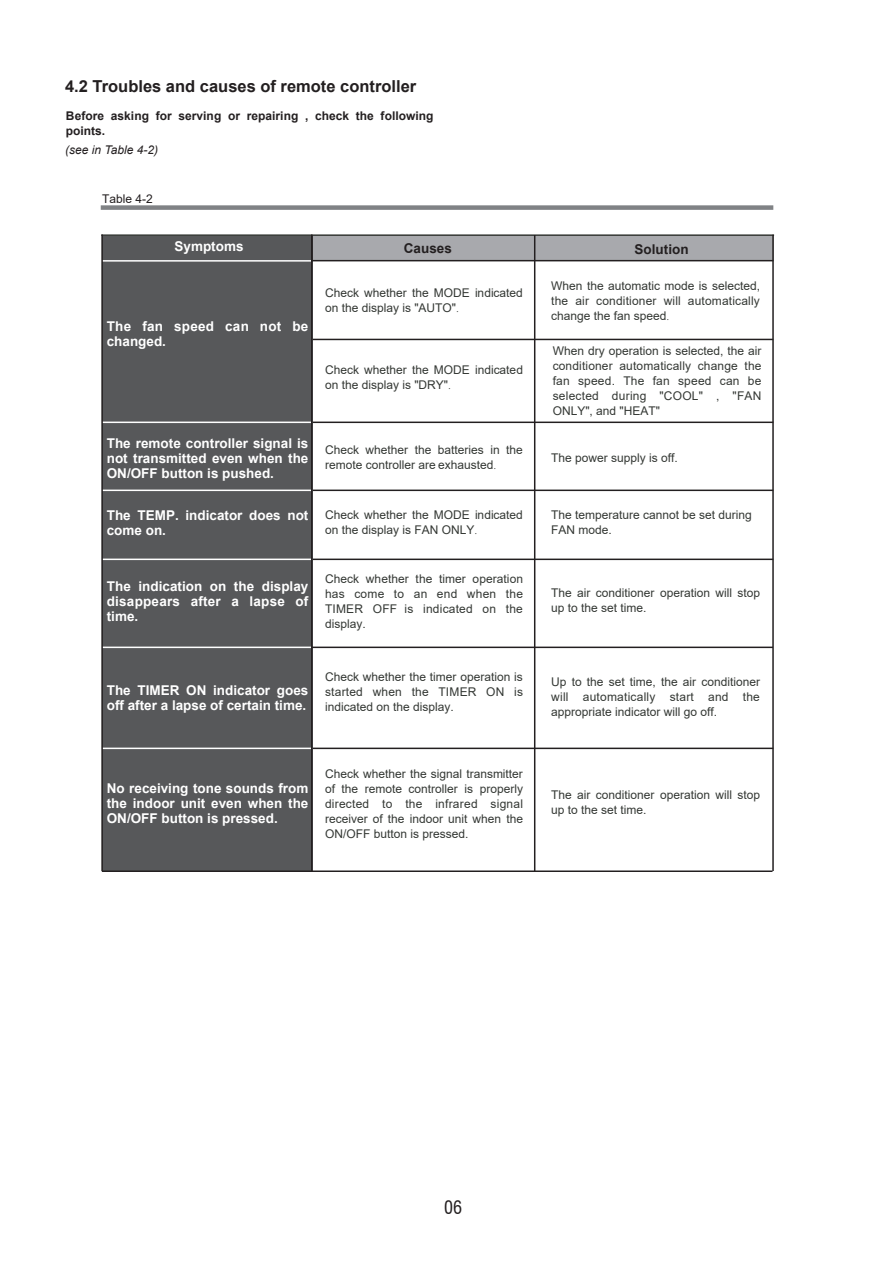
<style>
.page{position:relative;width:893px;height:1263px;background:#fff}
.page>*{position:absolute;margin:0;border:0;box-sizing:border-box;transform-origin:0 0}
.t1{font:condensed 18px "Swiss 721 BT";color:#231f20}
.t2{font:700 16.5px "Arial";color:#231f20}
.t3{font:700 13.5px/15px "Arial";color:#fff;text-align:justify}
.t4{font:700 13.5px/15px "Arial";letter-spacing:.02em;color:#fff}
.t5{font:700 13.5px "Arial";color:#231f20}
.t6{font:12px/15px "Arial";color:#343834}
.t7{font:700 12px/15px "Arial";letter-spacing:.005em;color:#231f20}
.t8{font:italic 12px "Arial";color:#231f20}
.t9{font:12px "Arial";color:#231f20}
.s1{font-family:"Adobe Song Std";font-weight:300}
</style>
<div class="page">
<div style="left:102px;top:235px;width:671px;height:26px;background:#a8a9ad"></div>
<div style="left:102px;top:236px;width:211px;height:635px;background:#57585a"></div>
<hr style="left:102px;top:234px;width:671px;height:2px;background:#343834">
<hr style="left:534px;top:235px;width:1px;height:636px;background:#231f20">
<hr style="left:772px;top:235px;width:2px;height:636px;background:#231f20">
<hr style="left:313px;top:339px;width:460px;height:1px;background:#231f20">
<div style="left:101px;top:205px;width:672px;height:5px;background:#808285"></div>
<hr style="left:313px;top:422px;width:460px;height:1px;background:#231f20">
<hr style="left:102px;top:422px;width:210px;height:1px;background:#fff">
<hr style="left:102px;top:260px;width:210px;height:2px;background:#fff">
<hr style="left:313px;top:490px;width:460px;height:1px;background:#231f20">
<hr style="left:102px;top:490px;width:210px;height:1px;background:#fff">
<hr style="left:313px;top:559px;width:460px;height:1px;background:#231f20">
<hr style="left:102px;top:559px;width:209px;height:1px;background:#fff">
<hr style="left:311px;top:647px;width:462px;height:1px;background:#231f20">
<hr style="left:102px;top:647px;width:210px;height:1px;background:#fff">
<hr style="left:313px;top:748px;width:460px;height:1px;background:#231f20">
<hr style="left:102px;top:870px;width:670px;height:2px;background:#231f20">
<hr style="left:102px;top:748px;width:210px;height:1px;background:#fff">
<hr style="left:311px;top:234px;width:2px;height:637px;background:#231f20">
<hr style="left:101px;top:234px;width:2px;height:637px;background:#231f20">
<hr style="left:312px;top:260px;width:461px;height:1px;background:#231f20">
<h2 class="t2" style="left:65px;top:74px;width:353px">4.2 Troubles and causes of remote controller</h2>
<p class="t7" style="left:66px;top:108px;width:369px">Before asking for serving or repairing , check the following points.</p>
<p class="t8" style="left:65px;top:142px;width:94px">(see in Table 4-2)</p>
<p class="t9" style="left:102px;top:190px;width:52px">Table 4-2</p>
<p class="t3" style="left:175px;top:239px;width:70px">Symptoms</p>
<p class="t5" style="left:404px;top:239px;width:49px">Causes</p>
<p class="t5" style="left:635px;top:240px;width:55px">Solution</p>
<p class="t4" style="left:107px;top:319px;width:203px">The fan speed can not be changed.</p>
<p class="t3" style="left:107px;top:436px;width:203px">The remote controller signal is not transmitted even when the ON/OFF button is pushed.</p>
<p class="t3" style="left:107px;top:508px;width:203px">The TEMP. indicator does not come on.</p>
<p class="t3" style="left:107px;top:578px;width:203px">The indication on the display disappears after a lapse of time.</p>
<p class="t6" style="left:325px;top:285px;width:199px">Check whether the MODE indicated on the display is "AUTO"<span class="s1">.</span></p>
<p class="t6" style="left:551px;top:278px;width:210px;text-align:justify">When the automatic mode is selected, the air conditioner will automatically change the fan speed<span class="s1">.</span></p>
<p class="t6" style="left:325px;top:362px;width:199px">Check whether the MODE indicated on the display is "DRY"<span class="s1">.</span></p>
<p class="t6" style="left:553px;top:344px;width:210px;text-align:justify">When dry operation is selected, the air conditioner automatically change the fan speed. The fan speed can be selected during "COOL" , "FAN ONLY", and "HEAT"</p>
<p class="t6" style="left:325px;top:442px;width:199px">Check whether the batteries in the remote controller are exhausted<span class="s1">.</span></p>
<p class="t6" style="left:551px;top:450px;width:128px">The power supply is off.</p>
<p class="t6" style="left:325px;top:507px;width:199px">Check whether the MODE indicated on the display is FAN ONLY<span class="s1">.</span></p>
<p class="t6" style="left:551px;top:507px;width:202px">The temperature cannot be set during<br>FAN mode.</p>
<p class="t6" style="left:325px;top:571px;width:200px;text-align:justify">Check whether the timer operation has come to an end when the TIMER OFF is indicated on the display.</p>
<p class="t6" style="left:551px;top:585px;width:210px">The air conditioner operation will stop up to the set time.</p>
<p class="t3" style="left:107px;top:683px;width:203px">The TIMER ON indicator goes off after a lapse of certain time.</p>
<p class="t6" style="left:325px;top:669px;width:199px;text-align:justify">Check whether the timer operation is started when the TIMER ON is indicated on the display.</p>
<p class="t6" style="left:551px;top:674px;width:210px;text-align:justify">Up to the set time, the air conditioner will automatically start and the appropriate indicator will go off.</p>
<p class="t3" style="left:107px;top:781px;width:203px">No receiving tone sounds from the indoor unit even when the ON/OFF button is pressed.</p>
<p class="t6" style="left:325px;top:766px;width:200px;text-align:justify">Check whether the signal transmitter of the remote controller is properly directed to the infrared signal receiver of the indoor unit when the ON/OFF button is pressed.</p>
<p class="t6" style="left:551px;top:787px;width:210px">The air conditioner operation will stop up to the set time.</p>
<h1 class="t1" style="left:444px;top:1196px;width:19px">06</h1>
</div>
